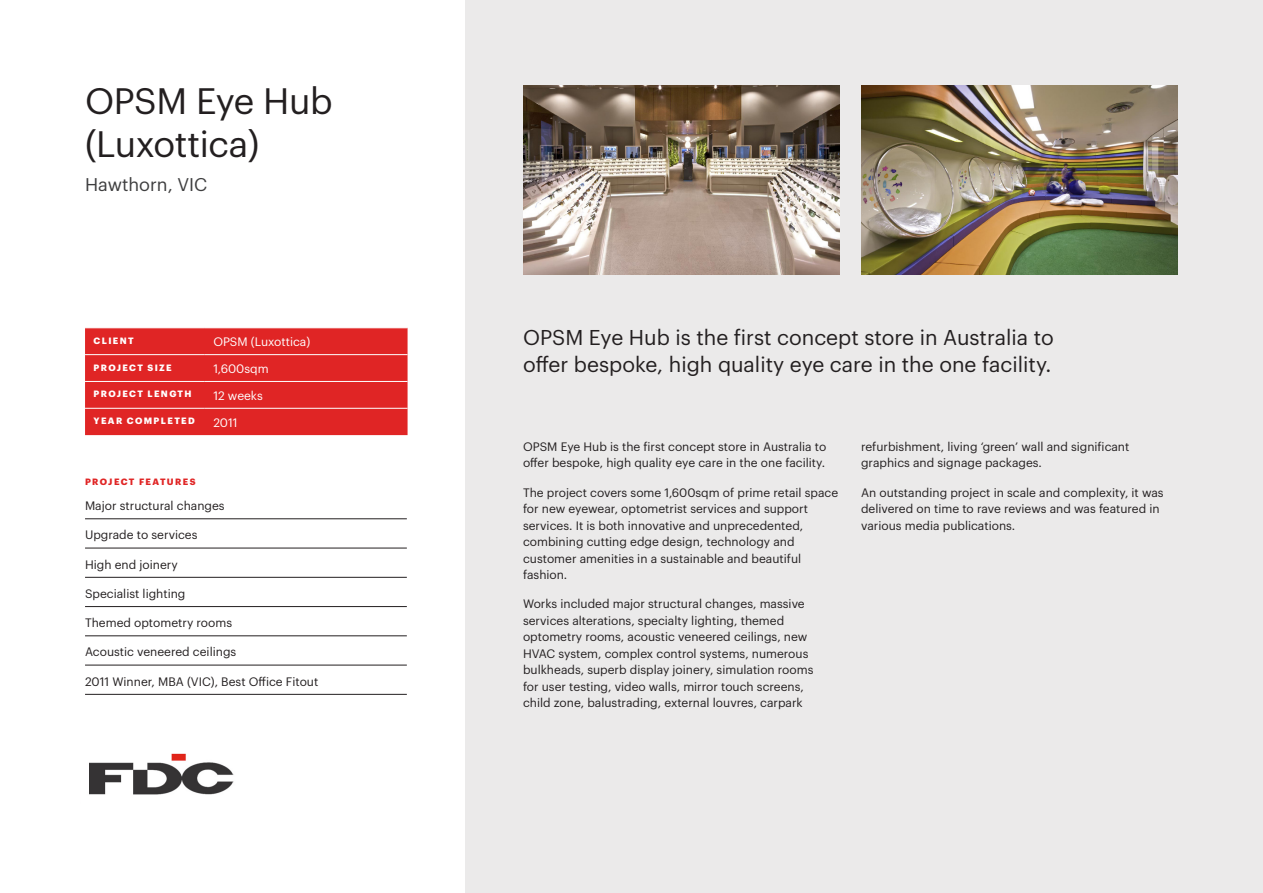
<style>
.page{position:relative;width:1263px;height:893px;background:#fff}
.page>*{position:absolute;margin:0;border:0;box-sizing:border-box;transform-origin:0 0}
.Project_Title{font:36px/42px "Graphik";letter-spacing:-.01em;color:#231f20}
.Intro_Paragraph{font:21px/27px "Graphik";color:#231f20}
.Project_Location{font:18px "Graphik";color:#3e3e3f}
.Body_Copy{font:12px/16.5px "Graphik";color:#231f20}
.Project_Features{font:12px "Graphik";color:#231f20}
.Body_Copy-2{font:12px "Graphik";color:#fff}
.Quick_Facts_Titles{font:700 9px "Graphik";letter-spacing:.155em;color:#fff}
.Quick_Facts_Titles-2{font:700 9px "Graphik";letter-spacing:.155em;color:#e02525}
</style>
<div class="page">
<div style="left:465px;top:0;width:798px;height:893px;background:#ebeaea"></div>
<img style="left:523px;top:85px;width:317px;height:190px">
<img style="left:861px;top:85px;width:317px;height:190px">
<hr style="left:85px;top:518px;width:322px;height:1px;background:#231f20">
<hr style="left:85px;top:548px;width:322px;height:1px;background:#231f20">
<hr style="left:85px;top:577px;width:322px;height:1px;background:#231f20">
<hr style="left:85px;top:606px;width:322px;height:1px;background:#231f20">
<hr style="left:85px;top:636px;width:322px;height:1px;background:#231f20">
<hr style="left:85px;top:665px;width:322px;height:1px;background:#231f20">
<hr style="left:85px;top:694px;width:322px;height:1px;background:#231f20">
<div style="left:85px;top:328px;width:323px;height:107px;background:#e02525"></div>
<hr style="left:85px;top:354px;width:120px;height:1px;background:#fff">
<hr style="left:205px;top:354px;width:203px;height:1px;background:#fff">
<hr style="left:85px;top:381px;width:120px;height:1px;background:#fff">
<hr style="left:205px;top:381px;width:203px;height:1px;background:#fff">
<hr style="left:85px;top:408px;width:120px;height:1px;background:#fff">
<hr style="left:205px;top:408px;width:203px;height:1px;background:#fff">
<img style="left:89px;top:753px;width:145px;height:42px">
<p class="Project_Title" style="left:85px;top:77px;width:249px">OPSM Eye Hub (Luxottica)</p>
<p class="Project_Location" style="left:85px;top:170px;width:124px">Hawthorn, VIC</p>
<p class="Quick_Facts_Titles" style="left:94px;top:333px;width:42px">CLIENT</p>
<p class="Body_Copy-2" style="left:213px;top:333px;width:98px">OPSM (Luxottica)</p>
<p class="Quick_Facts_Titles" style="left:94px;top:360px;width:80px">PROJECT SIZE</p>
<p class="Body_Copy-2" style="left:213px;top:360px;width:57px">1,600sqm</p>
<p class="Quick_Facts_Titles" style="left:94px;top:387px;width:100px">PROJECT LENGTH</p>
<p class="Body_Copy-2" style="left:213px;top:386px;width:51px">12 weeks</p>
<p class="Quick_Facts_Titles" style="left:94px;top:414px;width:103px">YEAR COMPLETED</p>
<p class="Body_Copy-2" style="left:213px;top:413px;width:26px">2011</p>
<p class="Quick_Facts_Titles-2" style="left:85px;top:475px;width:112px">PROJECT FEATURES</p>
<p class="Project_Features" style="left:85px;top:497px;width:141px">Major structural changes</p>
<p class="Project_Features" style="left:85px;top:526px;width:114px">Upgrade to services</p>
<p class="Project_Features" style="left:85px;top:555px;width:94px">High end joinery</p>
<p class="Project_Features" style="left:85px;top:584px;width:102px">Specialist lighting</p>
<p class="Project_Features" style="left:85px;top:614px;width:149px">Themed optometry rooms</p>
<p class="Project_Features" style="left:85px;top:643px;width:153px">Acoustic veneered ceilings</p>
<p class="Project_Features" style="left:85px;top:672px;width:235px">2011 Winner, MBA (VIC), Best Office Fitout</p>
<p class="Intro_Paragraph" style="left:523px;top:322px;width:532px">OPSM Eye Hub is the first concept store in Australia to offer bespoke, high quality eye care in the one facility.</p>
<p class="Body_Copy" style="left:523px;top:437px;width:305px">OPSM Eye Hub is the first concept store in Australia to offer bespoke, high quality eye care in the one facility.</p>
<p class="Body_Copy" style="left:523px;top:483px;width:317px">The project covers some 1,600sqm of prime retail space for new eyewear, optometrist services and support services. It is both innovative and unprecedented, combining cutting edge design, technology and customer amenities in a sustainable and beautiful fashion.</p>
<p class="Body_Copy" style="left:523px;top:595px;width:292px">Works included major structural changes, massive services alterations, specialty lighting, themed optometry rooms, acoustic veneered ceilings, new HVAC system, complex control systems, numerous bulkheads, superb display joinery, simulation rooms for user testing, video walls, mirror touch screens, child zone, balustrading, external louvres, carpark</p>
<p class="Body_Copy" style="left:861px;top:437px;width:270px">refurbishment, living ‘green’ wall and significant graphics and signage packages.</p>
<p class="Body_Copy" style="left:861px;top:483px;width:304px">An outstanding project in scale and complexity, it was delivered on time to rave reviews and was featured in various media publications.</p>
</div>
